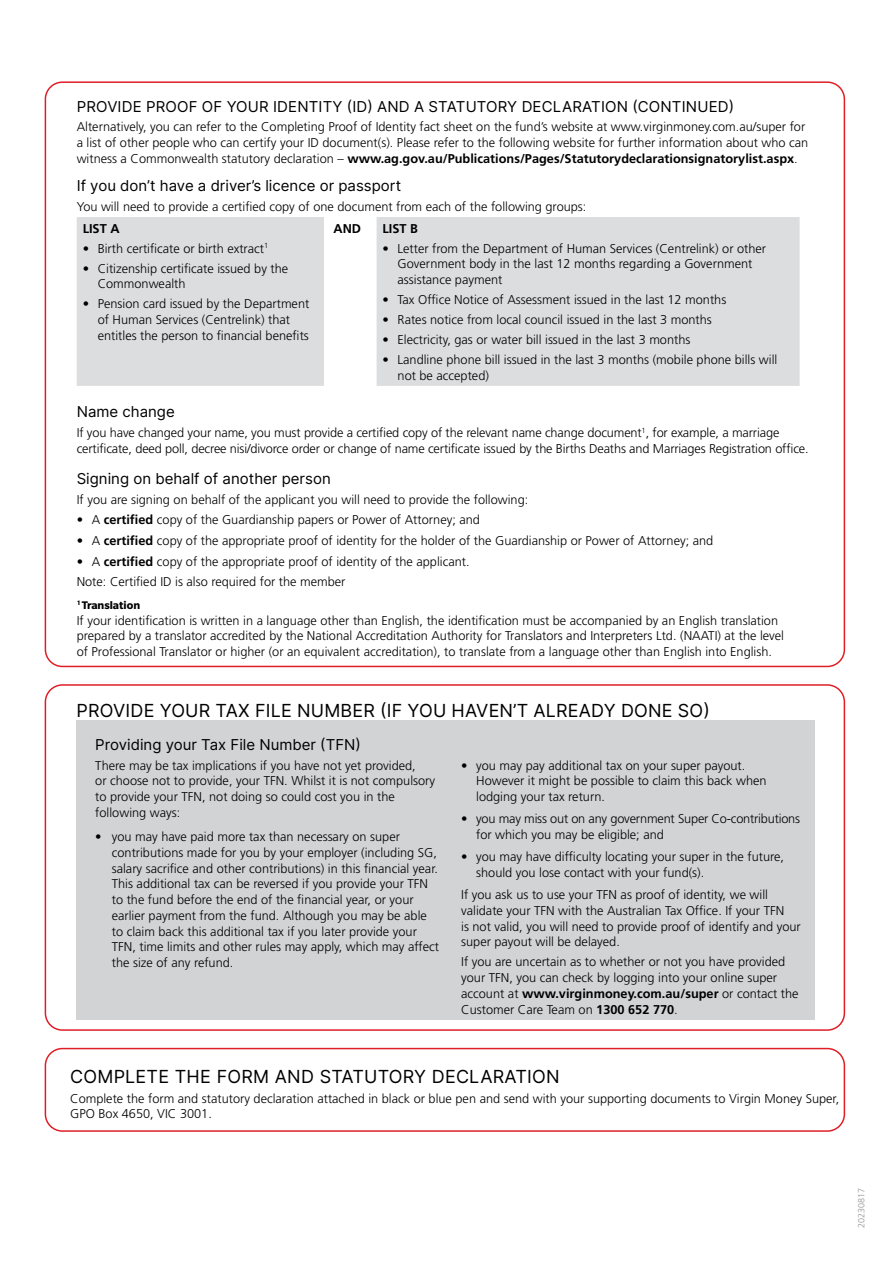
<style>
.page{position:relative;width:893px;height:1263px;background:#fff}
.page>*{position:absolute;margin:0;border:0;box-sizing:border-box;transform-origin:0 0}
.t1{font:18px "Inter V";letter-spacing:.01em;color:#000}
.t2{font:15px "Inter V";color:#000}
.t3{font:300 12.75px/15.8px "Frutiger";color:#000}
.t4{font:700 12.75px "Frutiger";color:#000}
.t5{font:700 12px "Slate Pro";color:#000}
.t6{font:300 9px "Frutiger";color:#939598}
.s1{font-weight:700}
</style>
<div class="page">
<svg style="left:77px;top:217px;width:723px;height:169px;background:#dedfe0"></svg>
<div style="left:77px;top:720px;width:738px;height:300px;background:#d1d3d4"></div>
<div style="left:45px;top:684px;width:800px;height:347px;border:2px solid #df1e26;border-radius:17px"></div>
<div style="left:45px;top:1048px;width:800px;height:84px;border:2px solid #df1e26;border-radius:17px"></div>
<p class="t2" style="left:77px;top:96px;width:659px">PROVIDE PROOF OF YOUR IDENTITY (ID) AND A STATUTORY DECLARATION (CONTINUED)</p>
<p class="t3" style="left:77px;top:120px;width:733px">Alternatively, you can refer to the Completing Proof of Identity fact sheet on the fund’s website at www.virginmoney.com.au/super for a list of other people who can certify your ID document(s). Please refer to the following website for further information about who can witness a Commonwealth statutory declaration – <span class="s1">www.ag.gov.au/Publications/Pages/Statutorydeclarationsignatorylist.aspx</span>.</p>
<p class="t2" style="left:77px;top:175px;width:326px">If you don’t have a driver’s licence or passport</p>
<p class="t3" style="left:77px;top:199px;width:511px">You will need to provide a certified copy of one document from each of the following groups:</p>
<p class="t4" style="left:83px;top:221px;width:38px">LIST A</p>
<p class="t3" style="left:83px;top:240px;width:187px">• Birth certificate or birth extract<sup>1</sup></p>
<p class="t3" style="left:98px;top:260px;width:192px;text-indent:-15px">• Citizenship certificate issued by the<br>Commonwealth</p>
<p class="t3" style="left:98px;top:296px;width:213px;text-indent:-15px">• Pension card issued by the Department of Human Services (Centrelink) that entitles the person to financial benefits</p>
<p class="t4" style="left:333px;top:221px;width:29px">AND</p>
<p class="t4" style="left:383px;top:221px;width:37px">LIST B</p>
<p class="t3" style="left:398px;top:240px;width:370px;text-indent:-15px">• Letter from the Department of Human Services (Centrelink) or other<br>Government body in the last 12 months regarding a Government assistance payment</p>
<p class="t3" style="left:383px;top:292px;width:345px">• Tax Office Notice of Assessment issued in the last 12 months</p>
<p class="t3" style="left:383px;top:312px;width:331px">• Rates notice from local council issued in the last 3 months</p>
<p class="t3" style="left:383px;top:332px;width:309px">• Electricity, gas or water bill issued in the last 3 months</p>
<p class="t3" style="left:398px;top:352px;width:381px;text-indent:-15px">• Landline phone bill issued in the last 3 months (mobile phone bills will not be accepted)</p>
<p class="t2" style="left:77px;top:400px;width:100px">Name change</p>
<p class="t3" style="left:77px;top:425px;width:733px">If you have changed your name, you must provide a certified copy of the relevant name change document<sup>1</sup>, for example, a marriage certificate, deed poll, decree nisi/divorce order or change of name certificate issued by the Births Deaths and Marriages Registration office.</p>
<p class="t2" style="left:77px;top:467px;width:256px">Signing on behalf of another person</p>
<p class="t3" style="left:77px;top:492px;width:453px">If you are signing on behalf of the applicant you will need to provide the following:</p>
<p class="t3" style="left:77px;top:512px;width:405px">• A <span class="s1">certified</span> copy of the Guardianship papers or Power of Attorney; and</p>
<p class="t3" style="left:77px;top:533px;width:638px">• A <span class="s1">certified</span> copy of the appropriate proof of identity for the holder of the Guardianship or Power of Attorney; and</p>
<p class="t3" style="left:77px;top:552px;width:394px;line-height:20px">• A <span class="s1">certified</span> copy of the appropriate proof of identity of the applicant.<br>Note: Certified ID is also required for the member</p>
<p class="t5" style="left:77px;top:598px;width:65px"><sup>1</sup> Translation</p>
<p class="t3" style="left:77px;top:612px;width:709px">If your identification is written in a language other than English, the identification must be accompanied by an English translation prepared by a translator accredited by the National Accreditation Authority for Translators and Interpreters Ltd. (NAATI) at the level of Professional Translator or higher (or an equivalent accreditation), to translate from a language other than English into English.</p>
<h1 class="t1" style="left:77px;top:697px;width:635px">PROVIDE YOUR TAX FILE NUMBER (IF YOU HAVEN’T ALREADY DONE SO)</h1>
<p class="t2" style="left:95px;top:733px;width:267px">Providing your Tax File Number (TFN)</p>
<p class="t3" style="left:95px;top:758px;width:341px">There may be tax implications if you have not yet provided,<br>or choose not to provide, your TFN. Whilst it is not compulsory to provide your TFN, not doing so could cost you in the following ways:</p>
<p class="t3" style="left:112px;top:829px;width:329px;text-indent:-16px">• you may have paid more tax than necessary on super contributions made for you by your employer (including SG, salary sacrifice and other contributions) in this financial year.<br>This additional tax can be reversed if you provide your TFN to the fund before the end of the financial year, or your earlier payment from the fund. Although you may be able to claim back this additional tax if you later provide your TFN, time limits and other rules may apply, which may affect the size of any refund.</p>
<p class="t3" style="left:476px;top:757px;width:292px;text-indent:-15px">• you may pay additional tax on your super payout.<br>However it might be possible to claim this back when lodging your tax return.</p>
<p class="t3" style="left:476px;top:811px;width:325px;text-indent:-15px">• you may miss out on any government Super Co-contributions for which you may be eligible; and</p>
<p class="t3" style="left:476px;top:849px;width:309px;text-indent:-15px">• you may have difficulty locating your super in the future, should you lose contact with your fund(s).</p>
<p class="t3" style="left:461px;top:887px;width:341px">If you ask us to use your TFN as proof of identity, we will validate your TFN with the Australian Tax Office. If your TFN<br>is not valid, you will need to provide proof of identify and your super payout will be delayed.</p>
<p class="t3" style="left:461px;top:954px;width:339px">If you are uncertain as to whether or not you have provided your TFN, you can check by logging into your online super account at <span class="s1">www.virginmoney.com.au/super</span> or contact the Customer Care Team on <span class="s1">1300 652 770</span>.</p>
<h1 class="t1" style="left:70px;top:1063px;width:491px">COMPLETE THE FORM AND STATUTORY DECLARATION</h1>
<p class="t3" style="left:70px;top:1090px;width:771px">Complete the form and statutory declaration attached in black or blue pen and send with your supporting documents to Virgin Money Super,<br>GPO Box 4650, VIC 3001.</p>
<p class="t6" style="left:856px;top:1228px;width:42px;rotate:-90deg">20230817</p>
</div>
